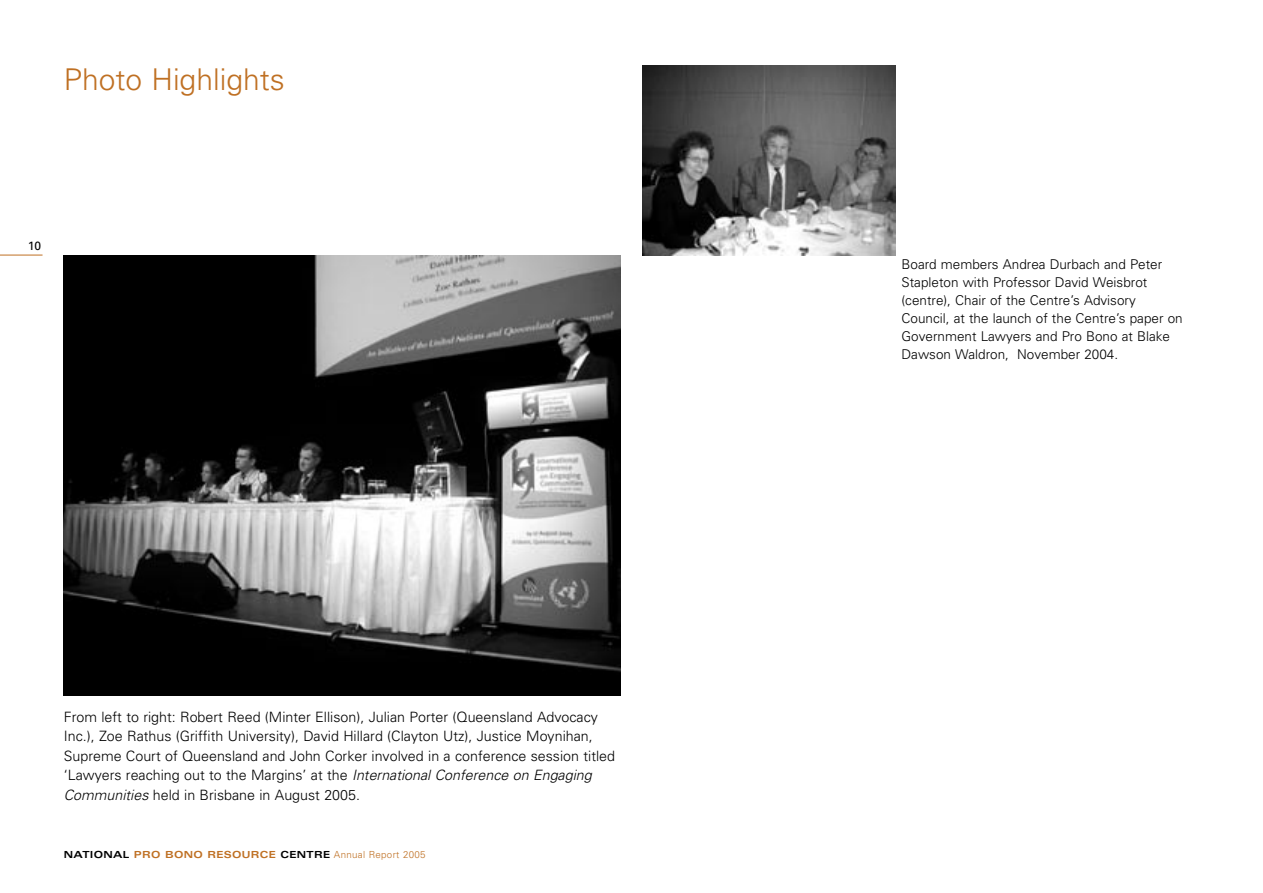
<style>
.page{position:relative;width:1263px;height:893px;background:#fff}
.page>*{position:absolute;margin:0;border:0;box-sizing:border-box;transform-origin:0 0}
.big_header{font:300 30px "Univers";color:#bf7023}
.body{font:300 14.25px/19.5px "Univers";color:#000}
.small_body{font:300 13.5px/18px "Univers";color:#000}
.t1{font:12px "Univers";color:#000}
.t2{font:300 9.75px "Univers";letter-spacing:.03em;color:#bf7023}
.s1{font-style:italic}
.s2{font-weight:700;font-stretch:expanded;color:#000}
.s3{font-weight:700;font-stretch:expanded}
</style>
<div class="page">
<hr style="left:0;top:255px;width:43px;height:1px;background:#bf7023">
<img style="left:64px;top:255px;width:557px;height:441px">
<img style="left:642px;top:65px;width:253px;height:190px">
<p class="big_header" style="left:64px;top:61px;width:222px">Photo Highlights</p>
<p class="t1" style="left:28px;top:238px;width:15px">10</p>
<p class="body" style="left:64px;top:706px;width:553px">From left to right: Robert Reed (Minter Ellison), Julian Porter (Queensland Advocacy Inc.), Zoe Rathus (Griffith University), David Hillard (Clayton Utz), Justice Moynihan, Supreme Court of Queensland and John Corker involved in a conference session titled ‘Lawyers reaching out to the Margins’ at the <span class="s1">International Conference on Engaging Communities</span> held in Brisbane in August 2005.</p>
<p class="t2" style="left:64px;top:849px;width:363px"><span class="s2">NATIONAL</span> <span class="s3">PRO BONO RESOURCE</span> <span class="s2">CENTRE</span> Annual Report 2005</p>
<p class="small_body" style="left:901px;top:255px;width:283px">Board members Andrea Durbach and Peter Stapleton with Professor David Weisbrot (centre), Chair of the Centre’s Advisory Council, at the launch of the Centre’s paper on Government Lawyers and Pro Bono at Blake Dawson Waldron, November 2004.</p>
</div>
